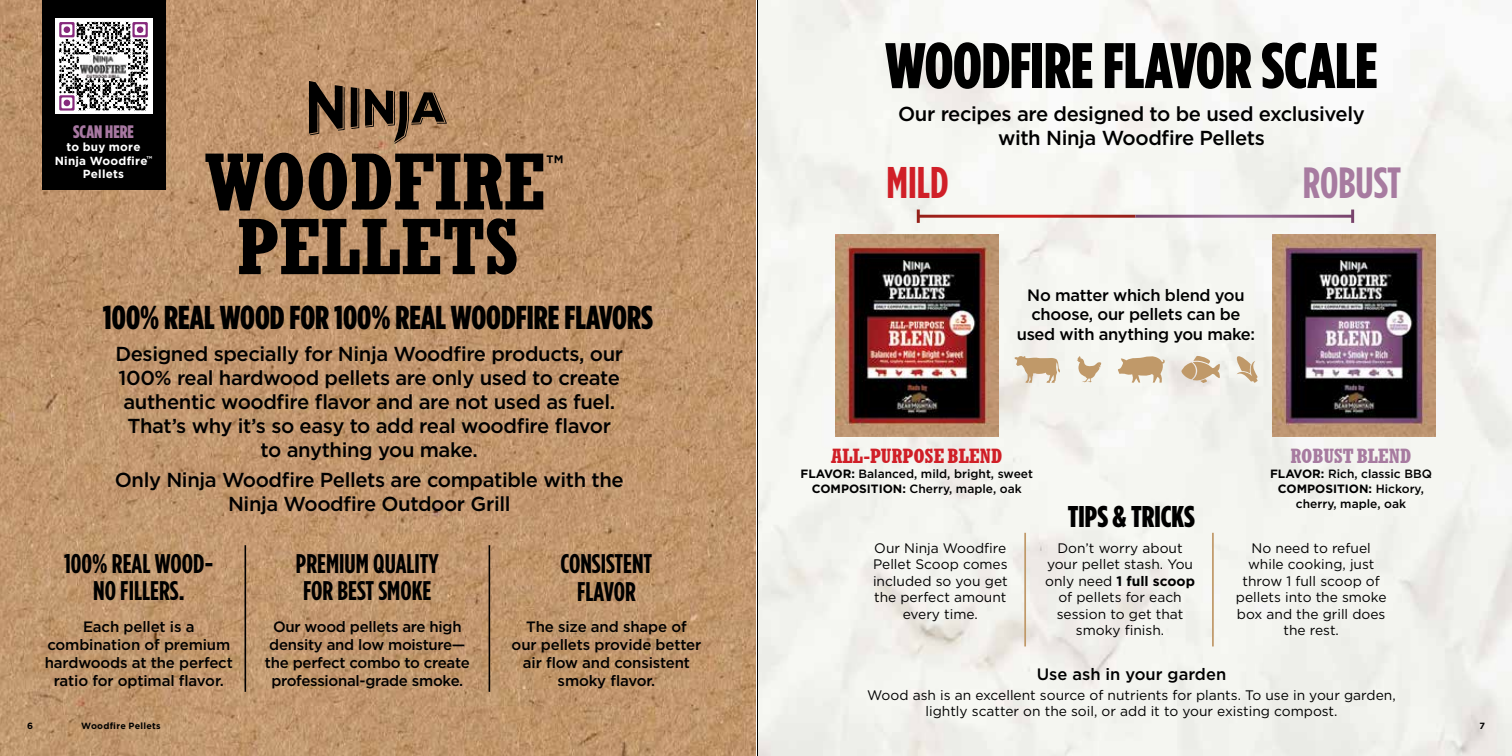
<style>
.page{position:relative;width:1512px;height:756px;background:#fff}
.page>*{position:absolute;margin:0;border:0;box-sizing:border-box;transform-origin:0 0}
.t1{font:700 condensed 76.05px "Rockwell Nova";color:#000}
.t2{font:700 condensed 75.15px "Rockwell Nova";color:#000}
.t3{font:900 64.2px "Gotham Condensed";letter-spacing:-.005em;color:#000}
.t4{font:700 44.4px "Gotham Condensed";color:#d01f27}
.t5{font:700 43.65px "Gotham Condensed";color:#a77ba0}
.t6{font:900 33.15px "Gotham Condensed";color:#000}
.t7{font:900 30px "Gotham Condensed";color:#000}
.t8{font:700 27px/27px "Gotham Condensed";color:#000;text-align:center}
.t9{font:700 25.2px "Gotham";color:#000}
.t10{font:500 20.25px/23.9px "Gotham";letter-spacing:-.02em;color:#000;text-align:center}
.t11{font:700 condensed 19.5px "Rockwell Nova";color:#d01f27}
.t12{font:700 condensed 19.5px "Rockwell Nova";color:#a77ba0}
.t13{font:900 18px "Gotham Condensed";letter-spacing:.005em;color:#a878a2}
.t14{font:500 16.5px/19.5px "Gotham";letter-spacing:-.02em;color:#000;text-align:center}
.t15{font:500 16.5px "Gotham";color:#000}
.t16{font:500 15px/18px "Gotham";letter-spacing:-.015em;color:#000;text-align:center}
.t17{font:13.8px/16.5px "Gotham";color:#000;text-align:center}
.t18{font:500 12px/15px "Gotham";color:#000;text-align:center}
.t19{font:700 11.7px/13.4px "Gotham";letter-spacing:.02em;color:#fff;text-align:center}
.t20{font:700 9px "Gotham";letter-spacing:.025em;color:#000}
.s1{font-weight:700}
</style>
<div class="page">
<img style="left:759px;top:0;width:753px;height:756px">
<img style="left:0;top:0;width:756px;height:756px">
<hr style="left:1212px;top:533px;width:2px;height:113px;background:#c09969">
<hr style="left:1024px;top:533px;width:2px;height:113px;background:#c09969">
<svg style="left:309px;top:81px;width:36px;height:54px;background:#513f2e"></svg>
<svg style="left:351px;top:87px;width:8px;height:42px"></svg>
<svg style="left:365px;top:89px;width:82px;height:55px;background:#795d44"></svg>
<hr style="left:489px;top:545px;width:1px;height:147px;background:#000">
<hr style="left:245px;top:545px;width:1px;height:147px;background:#000">
<svg style="left:1077px;top:356px;width:24px;height:27px"></svg>
<svg style="left:1118px;top:355px;width:47px;height:28px"></svg>
<svg style="left:1235px;top:354px;width:23px;height:29px"></svg>
<svg style="left:1181px;top:356px;width:39px;height:27px"></svg>
<svg style="left:1014px;top:356px;width:47px;height:27px"></svg>
<hr style="left:918px;top:215px;width:217px;height:3px;background:#fff">
<svg style="left:917px;top:210px;width:3px;height:13px"></svg>
<hr style="left:1135px;top:215px;width:218px;height:3px;background:#fff">
<svg style="left:1351px;top:210px;width:3px;height:13px"></svg>
<img style="left:1272px;top:235px;width:164px;height:201px">
<img style="left:835px;top:235px;width:163px;height:201px">
<div style="left:42px;top:0;width:123px;height:189px;background:#000"></div>
<div style="left:55px;top:19px;width:97px;height:95px;background:#fff"></div>
<svg style="left:59px;top:21px;width:89px;height:90px"></svg>
<h3 class="t13" style="left:73px;top:121px;width:62px">SCAN HERE</h3>
<p class="t19" style="left:55px;top:140px;width:99px">to buy more<br>Ninja Woodfire<sup>™<br></sup>Pellets</p>
<h1 class="t1" style="left:205px;top:135px;width:343px">WOODFIRE</h1>
<h3 class="t9" style="left:546px;top:147px;width:19px">™</h3>
<h2 class="t2" style="left:237px;top:200px;width:284px">PELLETS</h2>
<h3 class="t6" style="left:103px;top:298px;width:552px">100% REAL WOOD FOR 100% REAL WOODFIRE FLAVORS</h3>
<h3 class="t10" style="left:115px;top:342px;width:509px">Designed specially for Ninja Woodfire products, our 100% real hardwood pellets are only used to create authentic woodfire flavor and are not used as fuel.<br>That’s why it’s so easy to add real woodfire flavor to anything you make.</h3>
<h3 class="t10" style="left:115px;top:468px;width:511px">Only Ninja Woodfire Pellets are compatible with the<br>Ninja Woodfire Outdoor Grill</h3>
<h3 class="t8" style="left:64px;top:550px;width:151px">100% REAL WOOD-<br>NO FILLERS.</h3>
<p class="t16" style="left:45px;top:617px;width:190px">Each pellet is a combination of premium hardwoods at the perfect ratio for optimal flavor.</p>
<h3 class="t8" style="left:296px;top:550px;width:144px;text-align:left">PREMIUM QUALITY<br>FOR BEST SMOKE</h3>
<p class="t16" style="left:265px;top:617px;width:206px">Our wood pellets are high density and low moisture— the perfect combo to create professional-grade smoke.</p>
<h3 class="t8" style="left:561px;top:549px;width:93px;line-height:28.5px">CONSISTENT<br>FLAVOR</h3>
<p class="t16" style="left:512px;top:617px;width:191px">The size and shape of<br>our pellets provide better air flow and consistent smoky flavor.</p>
<p class="t20" style="left:27px;top:720px;width:7px">6</p>
<p class="t20" style="left:81px;top:720px;width:81px">Woodfire Pellets</p>
<h3 class="t3" style="left:885px;top:27px;width:494px">WOODFIRE FLAVOR SCALE</h3>
<h3 class="t10" style="left:898px;top:102px;width:468px">Our recipes are designed to be used exclusively with Ninja Woodfire Pellets</h3>
<h3 class="t4" style="left:887px;top:156px;width:64px">MILD</h3>
<h3 class="t5" style="left:1303px;top:157px;width:100px">ROBUST</h3>
<p class="t14" style="left:1017px;top:285px;width:240px">No matter which blend you choose, our pellets can be used with anything you make:</p>
<h3 class="t11" style="left:831px;top:443px;width:173px">ALL-PURPOSE BLEND</h3>
<p class="t18" style="left:801px;top:466px;width:234px"><span class="s1">FLAVOR:</span> Balanced, mild, bright, sweet<br><span class="s1">COMPOSITION:</span> Cherry, maple, oak</p>
<h3 class="t7" style="left:1068px;top:499px;width:129px">TIPS &amp; TRICKS</h3>
<h3 class="t12" style="left:1290px;top:443px;width:123px">ROBUST BLEND</h3>
<p class="t18" style="left:1270px;top:466px;width:163px"><span class="s1">FLAVOR:</span> Rich, classic BBQ<br><span class="s1">COMPOSITION:</span> Hickory, cherry, maple, oak</p>
<p class="t17" style="left:873px;top:539px;width:136px">Our Ninja Woodfire<br>Pellet Scoop comes included so you get the perfect amount every time.</p>
<p class="t17" style="left:1045px;top:539px;width:151px">Don’t worry about your pellet stash. You only need <span class="s1">1 full scoop </span>of pellets for each session to get that smoky finish.</p>
<p class="t17" style="left:1236px;top:539px;width:152px">No need to refuel while cooking, just throw 1 full scoop of pellets into the smoke box and the grill does the rest.</p>
<p class="t15" style="left:1037px;top:663px;width:191px">Use ash in your garden</p>
<p class="t17" style="left:867px;top:686px;width:530px">Wood ash is an excellent source of nutrients for plants. To use in your garden, lightly scatter on the soil, or add it to your existing compost.</p>
<p class="t20" style="left:1479px;top:720px;width:7px">7</p>
</div>
